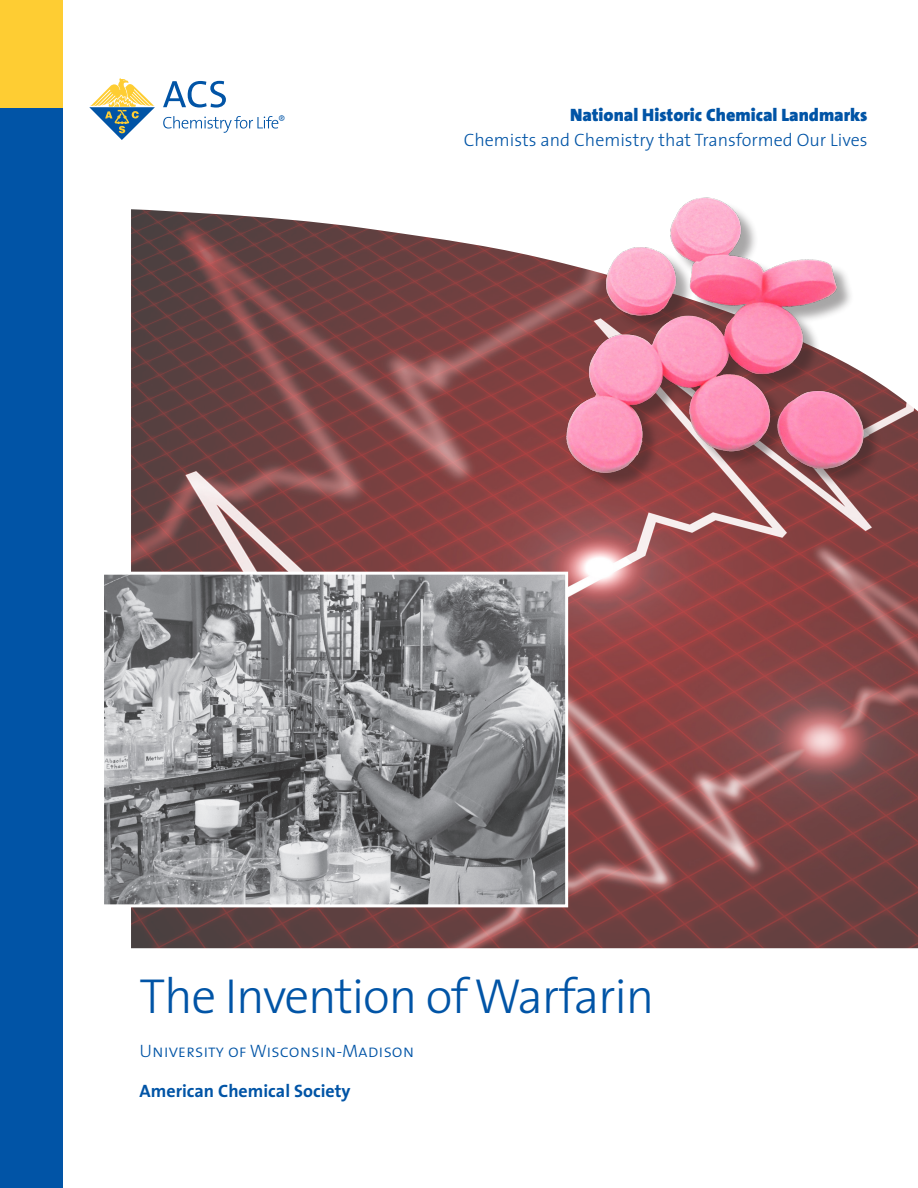
<style>
.page{position:relative;width:918px;height:1188px;background:#fff}
.page>*{position:absolute;margin:0;border:0;box-sizing:border-box;transform-origin:0 0}
.t1{font:300 49.5px "The Sans";letter-spacing:-.025em;color:#0154a6}
.t2{font:300 18px "The Sans";color:#0154a6}
.t3{font:900 18px "The Sans";color:#0154a6}
.t4{font:18px "The Sans Light Caps";color:#0154a6}
.t5{font:700 18px "The Sans";color:#0154a6}
.t6{font:300 13.2px "The Sans ACS W3";color:#0154a6}
</style>
<div class="page">
<div style="left:0;top:108px;width:62px;height:1080px;background:#0154a6"></div>
<div style="left:0;top:0;width:62px;height:108px;background:#fecd33"></div>
<svg style="left:89px;top:78px;width:66px;height:62px"></svg>
<svg style="left:163px;top:81px;width:63px;height:27px"></svg>
<svg style="left:163px;top:116px;width:115px;height:17px"></svg>
<img style="left:131px;top:209px;width:787px;height:739px">
<img style="left:105px;top:576px;width:459px;height:327px">
<div style="left:101px;top:572px;width:467px;height:335px;border:3px solid #fff"></div>
<div style="left:569px;top:200px;width:313px;height:291px;background:#231f20;opacity:.4"></div>
<img style="left:557px;top:197px;width:317px;height:283px">
<p class="t6" style="left:278px;top:112px;width:9px">®</p>
<p class="t3" style="left:570px;top:100px;width:299px">National Historic Chemical Landmarks</p>
<p class="t2" style="left:464px;top:125px;width:405px">Chemists and Chemistry that Transformed Our Lives</p>
<p class="t1" style="left:140px;top:955px;width:517px">The Invention of Warfarin</p>
<p class="t4" style="left:140px;top:1036px;width:276px">University of Wisconsin-Madison</p>
<p class="t5" style="left:140px;top:1075px;width:212px">American Chemical Society</p>
</div>
